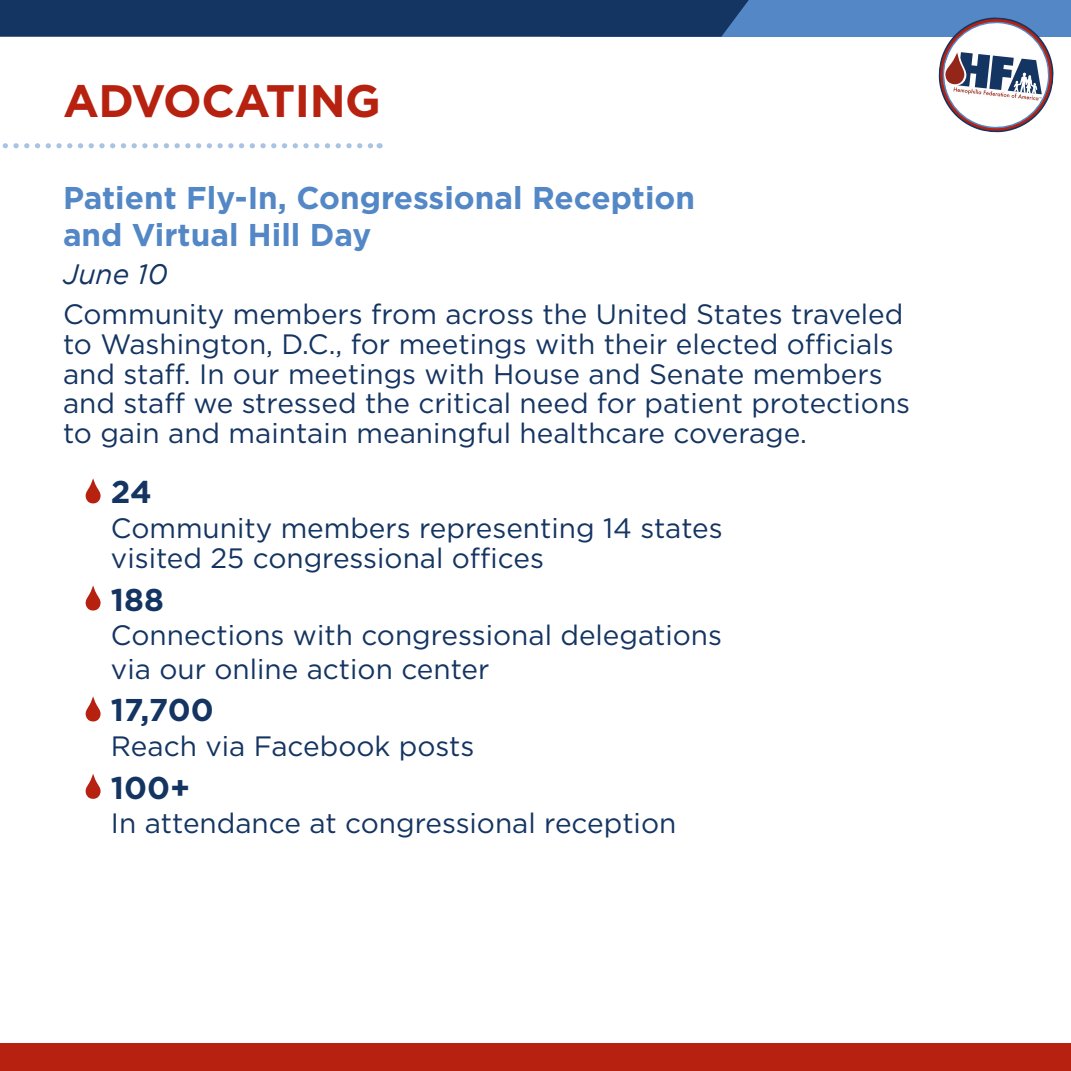
<style>
.page{position:relative;width:1071px;height:1071px;background:#fff}
.page>*{position:absolute;margin:0;border:0;box-sizing:border-box;transform-origin:0 0}
.t1{font:700 45.5px "Gotham";letter-spacing:-.01em;color:#b72110}
.t2{font:700 31.5px/37.8px "Gotham";color:#5387c6}
.t3{font:700 31.5px "Gotham";color:#143462}
.t4{font:28px/29.8px "Gotham";color:#143462}
.t5{font:italic 28px "Gotham";color:#143462}
</style>
<div class="page">
<div style="left:561px;top:0;width:510px;height:37px;background:#5387c6"></div>
<div style="left:0;top:0;width:749px;height:37px;background:#143462"></div>
<div style="left:0;top:1043px;width:1071px;height:28px;background:#b72110"></div>
<svg style="left:938px;top:17px;width:116px;height:116px"></svg>
<svg style="left:2px;top:143px;width:378px;height:5px"></svg>
<svg style="left:86px;top:478px;width:15px;height:25px"></svg>
<svg style="left:86px;top:585px;width:15px;height:26px"></svg>
<svg style="left:86px;top:696px;width:15px;height:25px"></svg>
<svg style="left:86px;top:774px;width:15px;height:25px"></svg>
<h1 class="t1" style="left:63px;top:71px;width:319px">ADVOCATING</h1>
<p class="t2" style="left:63px;top:178px;width:634px">Patient Fly-In, Congressional Reception and Virtual Hill Day</p>
<p class="t5" style="left:63px;top:259px;width:106px">June 10</p>
<p class="t4" style="left:63px;top:299px;width:849px">Community members from across the United States traveled to Washington, D.C., for meetings with their elected officials and staff. In our meetings with House and Senate members and staff we stressed the critical need for patient protections to gain and maintain meaningful healthcare coverage.</p>
<p class="t3" style="left:111px;top:471px;width:42px">24</p>
<p class="t4" style="left:111px;top:513px;width:613px">Community members representing 14 states visited 25 congressional offices</p>
<p class="t3" style="left:111px;top:579px;width:54px">188</p>
<p class="t4" style="left:111px;top:618px;width:613px;line-height:33.6px">Connections with congressional delegations via our online action center</p>
<p class="t3" style="left:111px;top:689px;width:104px">17,700</p>
<p class="t4" style="left:111px;top:731px;width:365px">Reach via Facebook posts</p>
<p class="t3" style="left:111px;top:767px;width:81px">100+</p>
<p class="t4" style="left:111px;top:808px;width:567px">In attendance at congressional reception</p>
</div>
